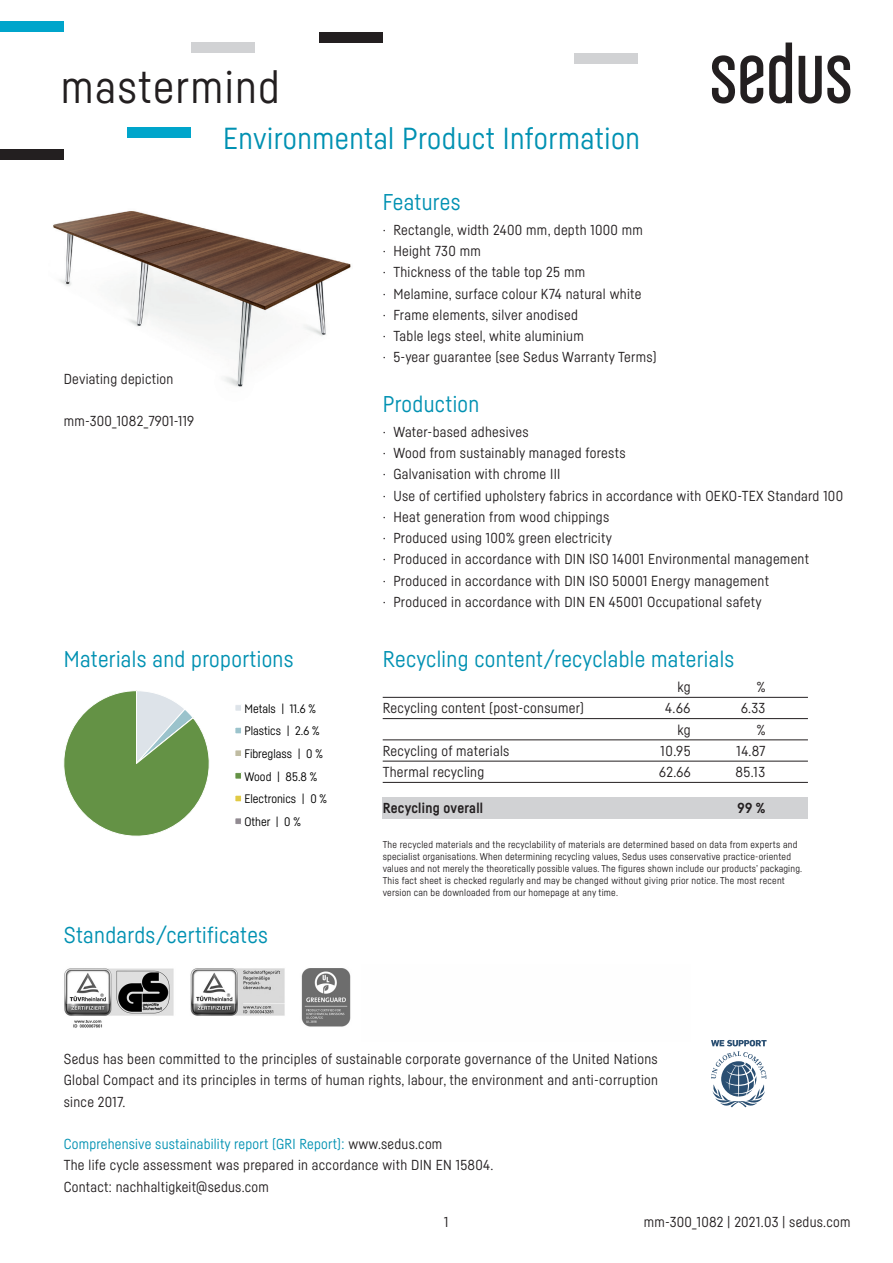
<style>
.page{position:relative;width:893px;height:1263px;background:#fff}
.page>*{position:absolute;margin:0;border:0;box-sizing:border-box;transform-origin:0 0}
.t1{font:45px "Sedus Sans";letter-spacing:.03em;color:#231f20}
.t2{font:30px "Sedus Sans";letter-spacing:.015em;color:#0091b2}
.t3{font:22.5px "Sedus Sans";letter-spacing:.015em;color:#0091b2}
.t4{font:14.25px/21.3px "Sedus Sans";letter-spacing:.02em;color:#231f20}
.t5{font:700 14.25px "Sedus Sans";letter-spacing:.02em;color:#231f20}
.t6{font:12.15px/22.6px "Sedus Sans";color:#000}
.t7{font:9.75px/12px "Sedus Sans";letter-spacing:.02em;color:#231f20}
.s1{color:#0091b2}
</style>
<div class="page">
<div style="left:383px;top:797px;width:425px;height:22px;background:#d1d2d4"></div>
<img style="left:53px;top:211px;width:298px;height:176px">
<svg style="left:712px;top:55px;width:51px;height:49px"></svg>
<svg style="left:769px;top:43px;width:23px;height:61px"></svg>
<svg style="left:799px;top:55px;width:51px;height:49px"></svg>
<hr style="left:383px;top:697px;width:425px;height:1px;background:#231f20">
<hr style="left:383px;top:718px;width:425px;height:1px;background:#231f20">
<hr style="left:383px;top:740px;width:425px;height:1px;background:#231f20">
<hr style="left:383px;top:761px;width:425px;height:1px;background:#231f20">
<hr style="left:383px;top:782px;width:425px;height:1px;background:#231f20">
<div style="left:0;top:21px;width:64px;height:11px;background:#00a5cb"></div>
<div style="left:191px;top:43px;width:64px;height:10px;background:#d1d2d4"></div>
<div style="left:574px;top:53px;width:64px;height:11px;background:#d1d2d4"></div>
<div style="left:128px;top:128px;width:63px;height:10px;background:#00a5cb"></div>
<div style="left:0;top:149px;width:64px;height:10px;background:#231f20"></div>
<div style="left:319px;top:32px;width:64px;height:11px;background:#231f20"></div>
<svg style="left:63px;top:690px;width:179px;height:146px"></svg>
<img style="left:64px;top:968px;width:287px;height:60px">
<svg style="left:711px;top:1040px;width:56px;height:67px"></svg>
<h1 class="t1" style="left:61px;top:59px;width:221px">mastermind</h1>
<h2 class="t2" style="left:223px;top:120px;width:418px">Environmental Product Information</h2>
<h3 class="t3" style="left:383px;top:188px;width:79px">Features</h3>
<p class="t4" style="left:64px;top:368px;width:111px">Deviating depiction</p>
<p class="t4" style="left:64px;top:410px;width:132px">mm-300_1082_7901-119</p>
<h3 class="t3" style="left:64px;top:645px;width:231px">Materials and proportions</h3>
<p class="t6" style="left:244px;top:697px;width:84px">Metals | 11.6 %<br>Plastics | 2.6 %<br>Fibreglass | 0 %<br>Wood | 85.8 %<br>Electronics | 0 %<br>Other | 0 %</p>
<h3 class="t3" style="left:64px;top:922px;width:206px">Standards/certificates</h3>
<p class="t4" style="left:383px;top:219px;width:276px">· Rectangle, width 2400 mm, depth 1000 mm<br>· Height 730 mm<br>· Thickness of the table top 25 mm<br>· Melamine, surface colour K74 natural white<br>· Frame elements, silver anodised<br>· Table legs steel, white aluminium<br>· 5-year guarantee (see Sedus Warranty Terms)</p>
<h3 class="t3" style="left:383px;top:390px;width:98px">Production</h3>
<p class="t4" style="left:383px;top:421px;width:462px">· Water-based adhesives<br>· Wood from sustainably managed forests<br>· Galvanisation with chrome III<br>· Use of certified upholstery fabrics in accordance with OEKO-TEX Standard 100 · Heat generation from wood chippings<br>· Produced using 100% green electricity<br>· Produced in accordance with DIN ISO 14001 Environmental management<br>· Produced in accordance with DIN ISO 50001 Energy management<br>· Produced in accordance with DIN EN 45001 Occupational safety</p>
<h3 class="t3" style="left:383px;top:645px;width:353px">Recycling content/recyclable materials</h3>
<p class="t4" style="left:678px;top:676px;width:15px">kg</p>
<p class="t4" style="left:757px;top:676px;width:10px">%</p>
<p class="t4" style="left:383px;top:697px;width:203px">Recycling content (post-consumer)</p>
<p class="t4" style="left:665px;top:697px;width:27px">4.66</p>
<p class="t4" style="left:741px;top:697px;width:26px">6.33</p>
<p class="t4" style="left:678px;top:718px;width:15px">kg</p>
<p class="t4" style="left:757px;top:718px;width:10px">%</p>
<p class="t4" style="left:383px;top:740px;width:128px">Recycling of materials</p>
<p class="t4" style="left:661px;top:740px;width:32px">10.95</p>
<p class="t4" style="left:736px;top:740px;width:31px">14.87</p>
<p class="t4" style="left:383px;top:761px;width:103px">Thermal recycling</p>
<p class="t4" style="left:659px;top:761px;width:33px">62.66</p>
<p class="t4" style="left:736px;top:761px;width:31px">85.13</p>
<p class="t5" style="left:383px;top:799px;width:102px">Recycling overall</p>
<p class="t5" style="left:737px;top:799px;width:29px">99 %</p>
<p class="t7" style="left:383px;top:838px;width:421px">The recycled materials and the recyclability of materials are determined based on data from experts and specialist organisations. When determining recycling values, Sedus uses conservative practice-oriented values and not merely the theoretically possible values. The figures shown include our products’ packaging.<br>This fact sheet is checked regularly and may be changed without giving prior notice. The most recent version can be downloaded from our homepage at any time.</p>
<p class="t4" style="left:64px;top:1048px;width:596px;text-align:justify">Sedus has been committed to the principles of sustainable corporate governance of the United Nations Global Compact and its principles in terms of human rights, labour, the environment and anti-corruption since 2017.</p>
<p class="t4" style="left:64px;top:1133px;width:431px"><span class="s1">Comprehensive sustainability report (GRI Report):</span> www.sedus.com<br>The life cycle assessment was prepared in accordance with DIN EN 15804.<br>Contact: nachhaltigkeit@sedus.com</p>
<p class="t4" style="left:444px;top:1211px;width:6px">1</p>
<p class="t4" style="left:644px;top:1211px;width:208px">mm-300_1082 | 2021.03 | sedus.com</p>
</div>
